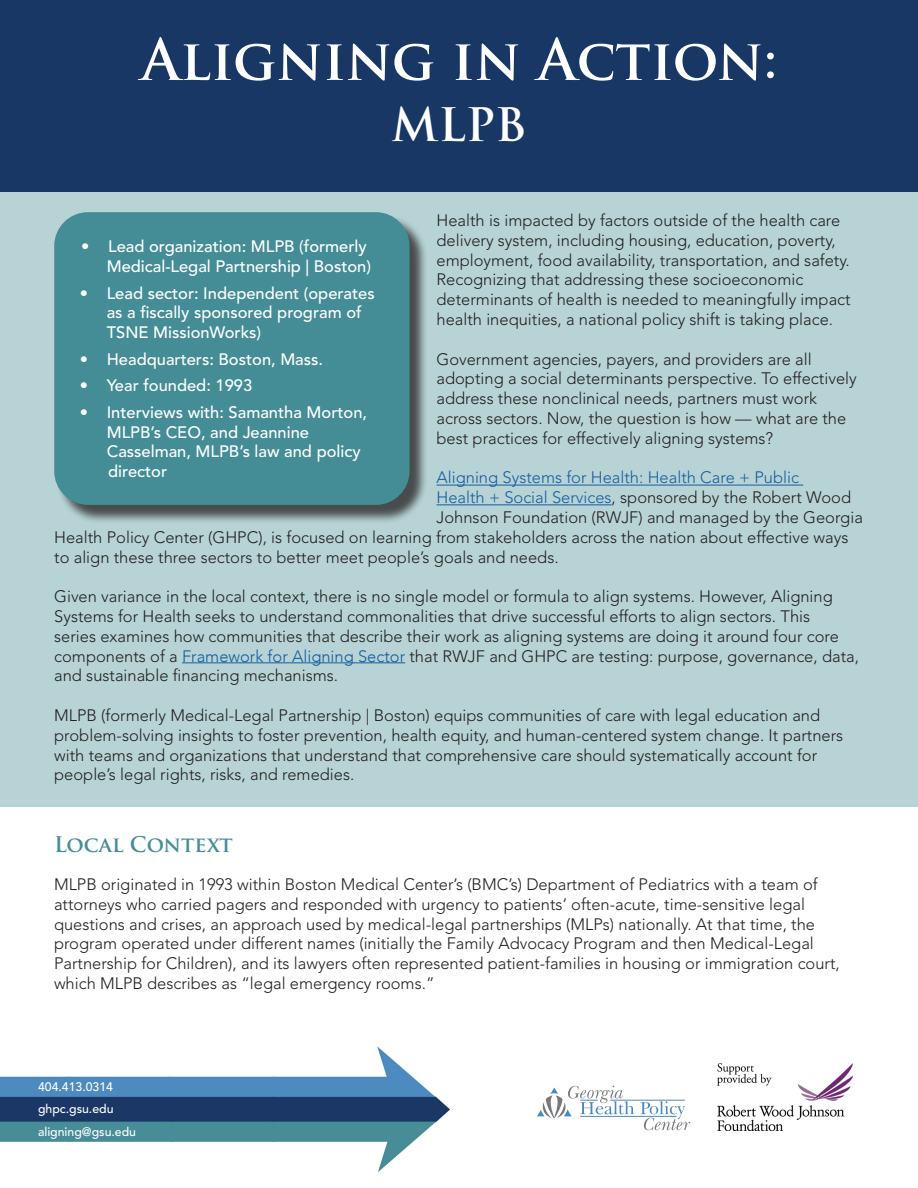
<style>
.page{position:relative;width:918px;height:1188px;background:#fff}
.page>*{position:absolute;margin:0;border:0;box-sizing:border-box;transform-origin:0 0}
.t1{font:700 55.5px "Trajan Pro";color:#fff}
.t2{font:700 45px "Trajan Pro";color:#fff}
.t3{font:700 21px "Trajan Pro";color:#458d96}
.Body{font:300 16.5px/19.8px "Avenir LT Std";color:#231f20}
.t4{font:500 16.5px/19.8px "Avenir LT Std";color:#fff}
.t5{font:300 16.5px "Avenir LT Std";color:#175d9e}
.t6{font:500 12.3px "Avenir LT Std";color:#fff}
.s1{color:#175d9e}
.s2{font-family:"Avenir";color:#175d9e}
</style>
<div class="page">
<div style="left:0;top:183px;width:918px;height:623px;background:#b7d3d6"></div>
<img style="left:0;top:1046px;width:450px;height:126px">
<hr style="left:437px;top:485px;width:366px;height:1px;background:#175d9e">
<hr style="left:437px;top:504px;width:175px;height:1px;background:#175d9e">
<hr style="left:182px;top:662px;width:223px;height:1px;background:#175d9e">
<img style="left:717px;top:1063px;width:135px;height:67px">
<svg style="left:641px;top:1101px;width:49px;height:29px"></svg>
<svg style="left:537px;top:1086px;width:97px;height:33px"></svg>
<hr style="left:610px;top:1100px;width:75px;height:1px;background:#4a89be">
<hr style="left:580px;top:1116px;width:97px;height:1px;background:#4a89be">
<div style="left:0;top:0;width:918px;height:191px;background:#183765"></div>
<div style="left:56px;top:214px;width:373px;height:310px;background:#231f20;opacity:.75"></div>
<div style="left:54px;top:212px;width:356px;height:293px;background:#458d96;border-radius:34px"></div>
<p class="t1" style="left:141px;top:25px;width:638px">Aligning in Action:</p>
<p class="t2" style="left:392px;top:97px;width:137px">MLPB</p>
<p class="Body" style="left:437px;top:210px;width:416px">Health is impacted by factors outside of the health care delivery system, including housing, education, poverty, employment, food availability, transportation, and safety.<br>Recognizing that addressing these socioeconomic determinants of health is needed to meaningfully impact health inequities, a national policy shift is taking place.</p>
<p class="Body" style="left:437px;top:349px;width:422px">Government agencies, payers, and providers are all adopting a social determinants perspective. To effectively address these nonclinical needs, partners must work across sectors. Now, the question is how — what are the best practices for effectively aligning systems?</p>
<p class="t5" style="left:437px;top:468px;width:364px">Aligning Systems for Health: Health Care + Public</p>
<p class="Body" style="left:437px;top:488px;width:416px"><span class="s1">Health + Social Services</span>, sponsored by the Robert Wood</p>
<p class="Body" style="left:437px;top:507px;width:428px">Johnson Foundation (RWJF) and managed by the Georgia</p>
<p class="Body" style="left:54px;top:527px;width:796px">Health Policy Center (GHPC), is focused on learning from stakeholders across the nation about effective ways</p>
<p class="Body" style="left:54px;top:547px;width:506px">to align these three sectors to better meet people’s goals and needs.</p>
<p class="Body" style="left:54px;top:587px;width:806px">Given variance in the local context, there is no single model or formula to align systems. However, Aligning Systems for Health seeks to understand commonalities that drive successful efforts to align sectors. This<br>series examines how communities that describe their work as aligning systems are doing it around four core components of a <span class="s2">Framework for Aligning Sector</span> that RWJF and GHPC are testing: purpose, governance, data, and sustainable financing mechanisms.</p>
<p class="Body" style="left:54px;top:705px;width:791px">MLPB (formerly Medical-Legal Partnership | Boston) equips communities of care with legal education and problem-solving insights to foster prevention, health equity, and human-centered system change. It partners with teams and organizations that understand that comprehensive care should systematically account for people’s legal rights, risks, and remedies.</p>
<p class="t4" style="left:81px;top:237px;width:291px;text-align:right">• Lead organization: MLPB (formerly<br>Medical-Legal Partnership | Boston)</p>
<p class="t4" style="left:107px;top:283px;width:270px;text-indent:-27px">• Lead sector: Independent (operates as a fiscally sponsored program of<br>TSNE MissionWorks)</p>
<p class="t4" style="left:80px;top:350px;width:245px">• Headquarters: Boston, Mass.</p>
<p class="t4" style="left:80px;top:376px;width:174px">• Year founded: 1993</p>
<p class="t4" style="left:107px;top:403px;width:262px;text-indent:-27px">• Interviews with: Samantha Morton,<br>MLPB’s CEO, and Jeannine<br>Casselman, MLPB’s law and policy director</p>
<p class="t3" style="left:54px;top:832px;width:180px">Local Context</p>
<p class="Body" style="left:54px;top:875px;width:787px">MLPB originated in 1993 within Boston Medical Center’s (BMC’s) Department of Pediatrics with a team of attorneys who carried pagers and responded with urgency to patients’ often-acute, time-sensitive legal questions and crises, an approach used by medical-legal partnerships (MLPs) nationally. At that time, the program operated under different names (initially the Family Advocacy Program and then Medical-Legal Partnership for Children), and its lawyers often represented patient-families in housing or immigration court, which MLPB describes as “legal emergency rooms.”</p>
<p class="t6" style="left:38px;top:1079px;width:77px">404.413.0314</p>
<p class="t6" style="left:38px;top:1101px;width:77px">ghpc.gsu.edu</p>
<p class="t6" style="left:38px;top:1124px;width:100px">aligning@gsu.edu</p>
</div>
